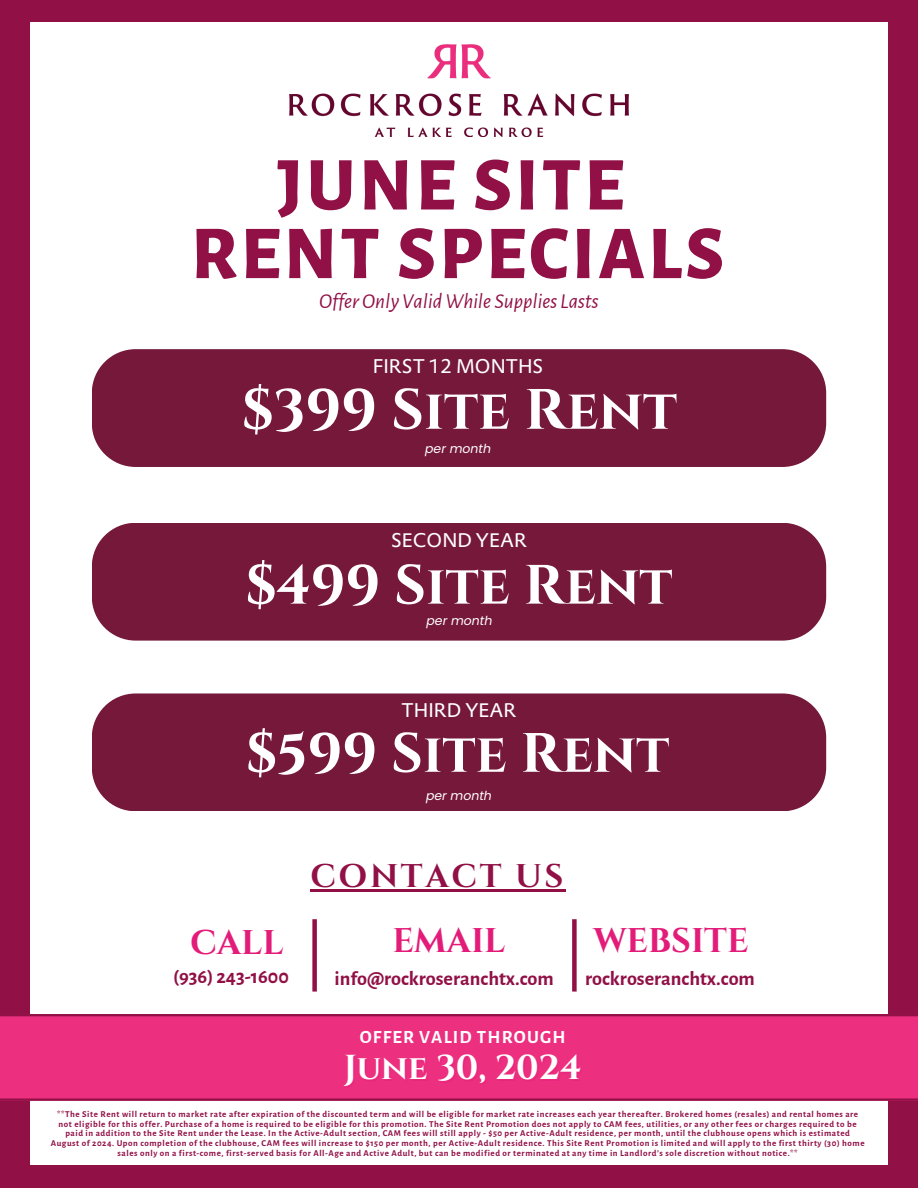
<style>
.page{position:relative;width:918px;height:1188px;background:#911046}
.page>*{position:absolute;margin:0;border:0;box-sizing:border-box;transform-origin:0 0}
.t1{font:800 76.35px/68.7px "Alegreya Sans";letter-spacing:.045em;color:#911046;text-align:center}
.t2{font:700 56.85px "Cinzel";color:#fff}
.t3{font:700 55.35px "Cinzel";color:#fff}
.t4{font:700 34.65px "Cinzel";color:#fff}
.t5{font:700 34.2px "Cinzel";color:#e31c79}
.t6{font:700 32.7px "Cinzel";letter-spacing:.08em;color:#911046}
.t7{font:italic 21.3px "Alegreya Sans";color:#911046}
.t8{font:700 20.25px "Alegreya Sans";color:#911046}
.t9{font:19.2px "DTL Prokyon T";color:#fff}
.t10{font:700 18.75px "Alegreya Sans";letter-spacing:.06em;color:#fff}
.t11{font:17.4px "Bobby Jones Soft";color:#fff}
.t12{font:italic 12.45px "Poppins";color:#fff}
.t13{font:700 9px/9.8px "Alegreya Sans";letter-spacing:.06em;color:#911046;text-align:center}
</style>
<div class="page">
<div style="left:30px;top:22px;width:858px;height:1143px;background:#fff"></div>
<img style="left:289px;top:44px;width:339px;height:92px">
<div style="left:572px;top:919px;width:5px;height:73px;background:#911046"></div>
<div style="left:312px;top:919px;width:5px;height:73px;background:#911046"></div>
<hr style="left:310px;top:889px;width:256px;height:3px;background:#911046">
<div style="left:92px;top:349px;width:734px;height:118px;background:#75183a;border-radius:44px"></div>
<div style="left:92px;top:523px;width:734px;height:118px;background:#75183a;border-radius:44px"></div>
<div style="left:92px;top:693px;width:734px;height:118px;background:#75183a;border-radius:44px"></div>
<div style="left:0;top:1014px;width:918px;height:87px;background:#ed2f80"></div>
<h1 class="t1" style="left:191px;top:152px;width:535px">JUNE SITE<br>RENT SPECIALS</h1>
<h5 class="t7" style="left:319px;top:291px;width:281px">OfferOnly Valid While Supplies Lasts</h5>
<p class="t9" style="left:373px;top:354px;width:172px">FIRST 12 MONTHS</p>
<p class="t2" style="left:242px;top:374px;width:437px">$399 Site Rent</p>
<p class="t12" style="left:425px;top:440px;width:67px">per month</p>
<h3 class="t9" style="left:391px;top:527px;width:137px">SECOND YEAR</h3>
<h3 class="t3" style="left:246px;top:550px;width:428px">$499 Site Rent</h3>
<h6 class="t12" style="left:427px;top:612px;width:67px">per month</h6>
<h6 class="t9" style="left:402px;top:698px;width:116px">THIRD YEAR</h6>
<h3 class="t3" style="left:246px;top:718px;width:425px">$599 Site Rent</h3>
<h6 class="t11" style="left:454px;top:745px;width:8px">*</h6>
<p class="t12" style="left:426px;top:787px;width:67px">per month</p>
<h5 class="t5" style="left:190px;top:921px;width:95px">CALL</h5>
<h2 class="t8" style="left:173px;top:967px;width:117px">(936) 243-1600</h2>
<p class="t6" style="left:310px;top:855px;width:255px">CONTACT US</p>
<h2 class="t5" style="left:392px;top:919px;width:114px">EMAIL</h2>
<p class="t8" style="left:335px;top:969px;width:221px">info@rockroseranchtx.com</p>
<h4 class="t10" style="left:360px;top:1028px;width:207px">OFFER VALID THROUGH</h4>
<p class="t5" style="left:593px;top:919px;width:157px">WEBSITE</p>
<h5 class="t8" style="left:585px;top:969px;width:171px">rockroseranchtx.com</h5>
<p class="t4" style="left:344px;top:1046px;width:239px">June 30, 2024</p>
<h2 class="t13" style="left:51px;top:1109px;width:815px">**The Site Rent will return to market rate after expiration of the discounted term and will be eligible for market rate increases each year thereafter. Brokered homes (resales) and rental homes are not eligible for this offer. Purchase of a home is required to be eligible for this promotion. The Site Rent Promotion does not apply to CAM fees, utilities, or any other fees or charges required to be paid in addition to the Site Rent under the Lease. In the Active-Adult section, CAM fees will still apply - $50 per Active-Adult residence, per month, until the clubhouse opens which is estimated August of 2024. Upon completion of the clubhouse, CAM fees will increase to $150 per month, per Active-Adult residence. This Site Rent Promotion is limited and will apply to the first thirty (30) home sales only on a first-come, first-served basis for All-Age and Active Adult, but can be modified or terminated at any time in Landlord’s sole discretion without notice.**</h2>
</div>
